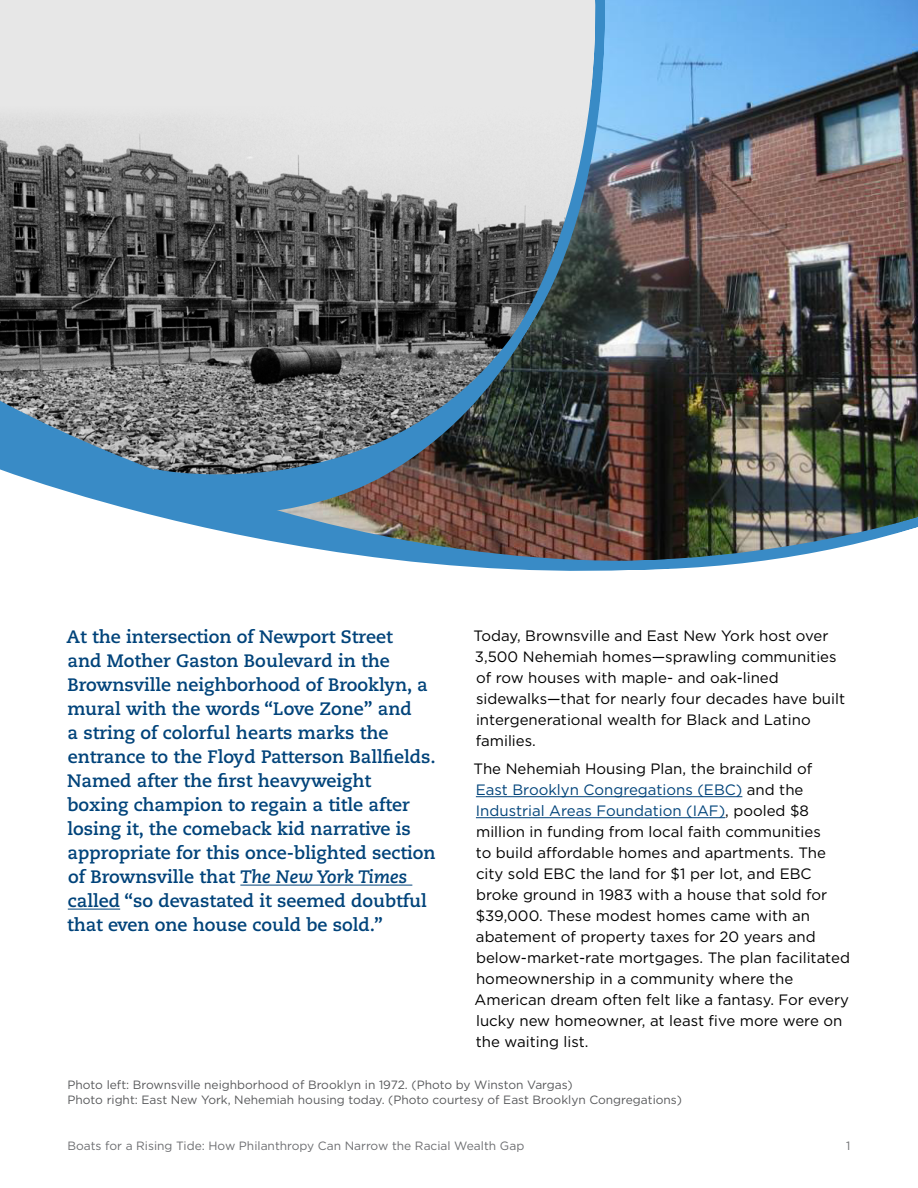
<style>
.page{position:relative;width:918px;height:1188px;background:#fff}
.page>*{position:absolute;margin:0;border:0;box-sizing:border-box;transform-origin:0 0}
.Heading_3{font:700 18px/24px "Caecilia LT Std";color:#00437a}
.t1{font:15px/21px "Gotham";color:#000}
.Footnote_text{font:12px "Gotham";color:#58595b}
.t2{font:12px "Gotham";color:#6d6e71}
.s1{font-family:"Caecilia LT Pro 76";font-style:italic}
.s2{color:#00437a}
</style>
<div class="page">
<img style="left:0;top:122px;width:133px;height:273px">
<div style="left:0;top:0;width:918px;height:122px;background:#e7e7e7"></div>
<img style="left:133px;top:0;width:785px;height:395px">
<img style="left:0;top:395px;width:918px;height:176px">
<hr style="left:476px;top:796px;width:266px;height:1px;background:#00437a">
<hr style="left:476px;top:817px;width:249px;height:1px;background:#00437a">
<hr style="left:240px;top:885px;width:172px;height:1px;background:#00437a">
<hr style="left:68px;top:909px;width:52px;height:1px;background:#00437a">
<svg style="left:154px;top:0;width:473px;height:521px"></svg>
<p class="Heading_3" style="left:67px;top:625px;width:371px">At the intersection of Newport Street<br>and Mother Gaston Boulevard in the Brownsville neighborhood of Brooklyn, a mural with the words “Love Zone” and<br>a string of colorful hearts marks the entrance to the Floyd Patterson Ballfields.<br>Named after the first heavyweight boxing champion to regain a title after losing it, the comeback kid narrative is appropriate for this once-blighted section of Brownsville that <span class="s1">The New York Times </span>called “so devastated it seemed doubtful that even one house could be sold.”</p>
<p class="t1" style="left:474px;top:625px;width:373px">Today, Brownsville and East New York host over 3,500 Nehemiah homes—sprawling communities of row houses with maple- and oak-lined sidewalks—that for nearly four decades have built intergenerational wealth for Black and Latino families.</p>
<p class="t1" style="left:474px;top:758px;width:378px">The Nehemiah Housing Plan, the brainchild of<br><span class="s2">East Brooklyn Congregations (EBC)</span> and the <span class="s2">Industrial Areas Foundation (IAF)</span>, pooled $8 million in funding from local faith communities<br>to build affordable homes and apartments. The city sold EBC the land for $1 per lot, and EBC broke ground in 1983 with a house that sold for $39,000. These modest homes came with an abatement of property taxes for 20 years and below-market-rate mortgages. The plan facilitated homeownership in a community where the American dream often felt like a fantasy. For every lucky new homeowner, at least five more were on the waiting list.</p>
<p class="Footnote_text" style="left:68px;top:1077px;width:507px">Photo left: Brownsville neighborhood of Brooklyn in 1972. (Photo by Winston Vargas)</p>
<p class="Footnote_text" style="left:68px;top:1092px;width:616px">Photo right: East New York, Nehemiah housing today. (Photo courtesy of East Brooklyn Congregations)</p>
<p class="t2" style="left:68px;top:1138px;width:458px">Boats for a Rising Tide: How Philanthropy Can Narrow the Racial Wealth Gap</p>
<p class="t2" style="left:846px;top:1138px;width:6px">1</p>
</div>
